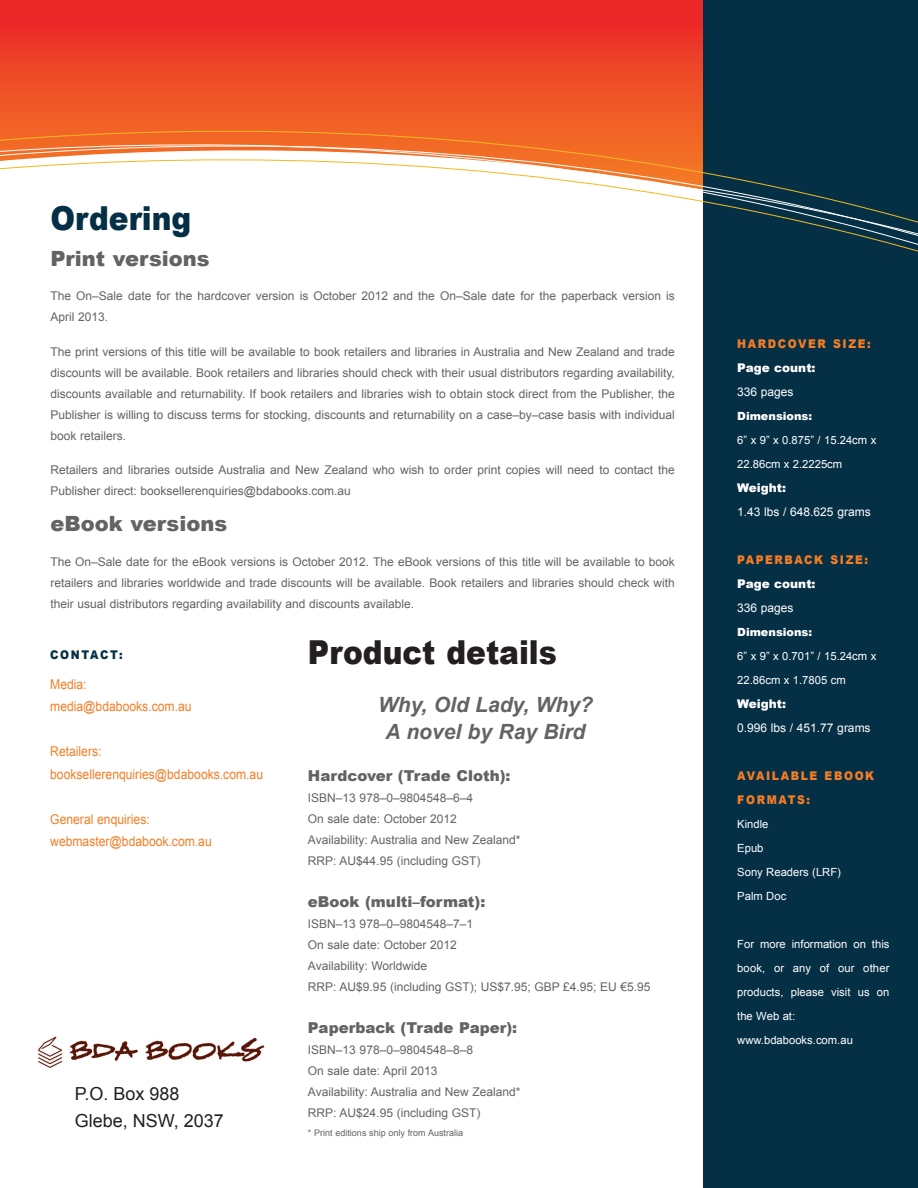
<style>
.page{position:relative;width:918px;height:1188px;background:#fff}
.page>*{position:absolute;margin:0;border:0;box-sizing:border-box;transform-origin:0 0}
.t1{font:900 33px "Arial";color:#231f20;scale:.9 1}
.t2{font:900 33px "Arial";color:#052f45;scale:.9 1}
.t3{font:italic 700 21px/27px "Arial";color:#636366;text-align:center}
.t4{font:900 21px "Arial";color:#636366}
.t5{font:18px/27px "Arial";color:#231f20}
.t6{font:900 15px "Arial";color:#636366}
.t7{font:13.5px/22.5px "Arial";color:#f47d25;scale:.9 1}
.t8{font:12px/21px "Arial";color:#636366}
.t9{font:12px "Arial";color:#fff}
.t10{font:900 12px/24px "Arial";letter-spacing:.15em;color:#f47d25;scale:.9 1}
.t11{font:900 12px "Arial";color:#fff}
.t12{font:900 12px "Arial";letter-spacing:.15em;color:#052f45;scale:.9 1}
.t13{font:11.25px/24px "Arial";color:#fff}
.t14{font:900 11.25px "Arial";color:#fff}
.t15{font:9px "Arial";color:#636366}
</style>
<div class="page">
<svg style="left:0;top:0;width:703px;height:128px;background:#ed4127"></svg>
<div style="left:703px;top:0;width:215px;height:1188px;background:#052f45"></div>
<svg style="left:0;top:128px;width:918px;height:124px"></svg>
<img style="left:38px;top:1036px;width:227px;height:32px">
<h1 class="t2" style="left:50px;top:194px;width:158px">Ordering</h1>
<h2 class="t4" style="left:50px;top:243px;width:161px">Print versions</h2>
<p class="t8" style="left:50px;top:285px;width:626px">The On–Sale date for the hardcover version is October 2012 and the On–Sale date for the paperback version is<br>April 2013.</p>
<p class="t8" style="left:50px;top:341px;width:626px;text-align:justify">The print versions of this title will be available to book retailers and libraries in Australia and New Zealand and trade discounts will be available. Book retailers and libraries should check with their usual distributors regarding availability, discounts available and returnability. If book retailers and libraries wish to obtain stock direct from the Publisher, the Publisher is willing to discuss terms for stocking, discounts and returnability on a case–by–case basis with individual book retailers.</p>
<p class="t8" style="left:50px;top:459px;width:626px">Retailers and libraries outside Australia and New Zealand who wish to order print copies will need to contact the<br>Publisher direct: booksellerenquiries@bdabooks.com.au</p>
<h2 class="t4" style="left:50px;top:508px;width:178px">eBook versions</h2>
<p class="t8" style="left:50px;top:551px;width:626px;text-align:justify">The On–Sale date for the eBook versions is October 2012. The eBook versions of this title will be available to book retailers and libraries worldwide and trade discounts will be available. Book retailers and libraries should check with their usual distributors regarding availability and discounts available.</p>
<p class="t12" style="left:50px;top:646px;width:82px">CONTACT:</p>
<p class="t7" style="left:50px;top:673px;width:159px">Media: media@bdabooks.com.au</p>
<p class="t7" style="left:50px;top:740px;width:238px">Retailers: booksellerenquiries@bdabooks.com.au</p>
<p class="t7" style="left:50px;top:808px;width:181px">General enquiries: webmaster@bdabook.com.au</p>
<h3 class="t5" style="left:75px;top:1080px;width:151px">P.O. Box 988<br>Glebe, NSW, 2037</h3>
<h1 class="t1" style="left:308px;top:628px;width:278px">Product details</h1>
<h2 class="t3" style="left:378px;top:691px;width:216px">Why, Old Lady, Why?<br>A novel by Ray Bird</h2>
<p class="t6" style="left:308px;top:764px;width:204px">Hardcover (Trade Cloth):</p>
<p class="t8" style="left:308px;top:787px;width:214px">ISBN–13 978–0–9804548–6–4<br>On sale date: October 2012<br>Availability: Australia and New Zealand*<br>RRP: AU$44.95 (including GST)</p>
<p class="t6" style="left:308px;top:890px;width:179px">eBook (multi–format):</p>
<p class="t8" style="left:308px;top:913px;width:344px">ISBN–13 978–0–9804548–7–1<br>On sale date: October 2012<br>Availability: Worldwide<br>RRP: AU$9.95 (including GST); US$7.95; GBP £4.95; EU €5.95</p>
<p class="t6" style="left:308px;top:1016px;width:211px">Paperback (Trade Paper):</p>
<p class="t8" style="left:308px;top:1039px;width:214px">ISBN–13 978–0–9804548–8–8<br>On sale date: April 2013<br>Availability: Australia and New Zealand*<br>RRP: AU$24.95 (including GST)</p>
<p class="t15" style="left:308px;top:1127px;width:157px">* Print editions ship only from Australia</p>
<p class="t10" style="left:737px;top:331px;width:150px">HARDCOVER SIZE:</p>
<p class="t11" style="left:737px;top:359px;width:80px">Page count:</p>
<p class="t9" style="left:737px;top:384px;width:58px">336 pages</p>
<p class="t14" style="left:737px;top:407px;width:77px">Dimensions:</p>
<p class="t13" style="left:737px;top:428px;width:141px">6” x 9” x 0.875” / 15.24cm x<br>22.86cm x 2.2225cm</p>
<p class="t11" style="left:737px;top:479px;width:51px">Weight:</p>
<p class="t9" style="left:737px;top:504px;width:135px">1.43 lbs / 648.625 grams</p>
<p class="t10" style="left:737px;top:547px;width:147px">PAPERBACK SIZE:</p>
<p class="t11" style="left:737px;top:575px;width:80px">Page count:</p>
<p class="t9" style="left:737px;top:600px;width:58px">336 pages</p>
<p class="t14" style="left:737px;top:623px;width:77px">Dimensions:</p>
<p class="t13" style="left:737px;top:644px;width:141px">6” x 9” x 0.701” / 15.24cm x<br>22.86cm x 1.7805 cm</p>
<p class="t11" style="left:737px;top:695px;width:51px">Weight:</p>
<p class="t9" style="left:737px;top:720px;width:135px">0.996 lbs / 451.77 grams</p>
<p class="t10" style="left:737px;top:763px;width:154px">AVAILABLE EBOOK<br>FORMATS:</p>
<p class="t13" style="left:737px;top:812px;width:105px">Kindle<br>Epub<br>Sony Readers (LRF)<br>Palm Doc</p>
<p class="t13" style="left:737px;top:932px;width:154px">For more information on this book, or any of our other products, please visit us on the Web at: www.bdabooks.com.au</p>
</div>
